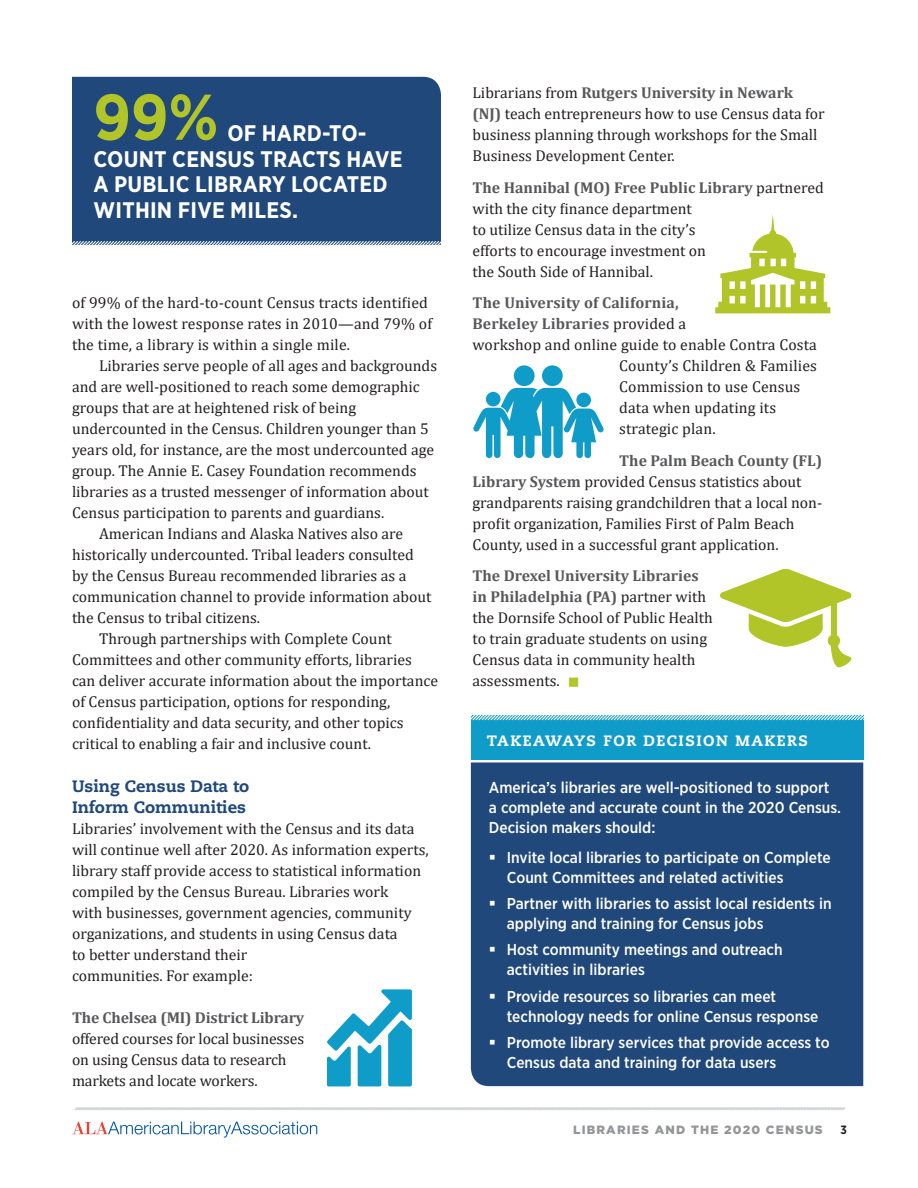
<style>
.page{position:relative;width:918px;height:1188px;background:#fff}
.page>*{position:absolute;margin:0;border:0;box-sizing:border-box;transform-origin:0 0}
._01_-_box_text{font:700 64.5px "Gotham Narrow";color:#b1c428}
._01_-_box_text-2{font:700 22.5px/25.5px "Gotham Narrow";letter-spacing:.01em;color:#fff}
.t1{font:800 16.5px/21px "Caecilia LT Pro 85";color:#20487b}
.t2{font:15.75px/21px "Cambria";color:#231f20}
._01_-_Text_no_indent{font:500 15.75px/20.1px "Gotham Narrow";color:#fff}
.t3{font:700 15.75px "Cambria";letter-spacing:.01em;color:#57585a}
.t4{font:700 15.75px "Cambria";letter-spacing:-.01em;color:#57585a}
._01_-_H1{font:800 15px "Caecilia LT Pro 85";letter-spacing:.1em;color:#fff}
.t5{font:900 12px "Gotham HTF";letter-spacing:.1em;color:#939598}
.t6{font:700 12px "Gotham Narrow";color:#231f20}
.s1{font-weight:700;color:#57585a}
.s2{font-weight:400;color:#231f20}
.s3{color:#b1c428}
</style>
<div class="page">
<svg style="left:74px;top:1107px;width:772px;height:3px;background:#dadadc"></svg>
<svg style="left:72px;top:1122px;width:245px;height:16px"></svg>
<svg style="left:327px;top:989px;width:85px;height:97px"></svg>
<svg style="left:715px;top:214px;width:115px;height:99px"></svg>
<svg style="left:720px;top:569px;width:132px;height:99px"></svg>
<div style="left:514px;top:365px;width:21px;height:21px;background:#109cc9;border-radius:50%"></div>
<div style="left:542px;top:365px;width:21px;height:21px;background:#109cc9;border-radius:50%"></div>
<svg style="left:473px;top:388px;width:131px;height:70px"></svg>
<div style="left:472px;top:716px;width:392px;height:44px;background:#109cc9"></div>
<svg style="left:471px;top:715px;width:393px;height:6px"></svg>
<div style="left:471px;top:762px;width:392px;height:324px;background:#20487b"></div>
<div style="left:72px;top:77px;width:369px;height:163px;background:#20487b"></div>
<svg style="left:72px;top:240px;width:369px;height:6px"></svg>
<svg style="left:490px;top:855px;width:5px;height:4px"></svg>
<svg style="left:490px;top:901px;width:5px;height:5px"></svg>
<svg style="left:490px;top:947px;width:5px;height:5px"></svg>
<svg style="left:490px;top:994px;width:5px;height:4px"></svg>
<svg style="left:490px;top:1040px;width:5px;height:5px"></svg>
<p class="_01_-_box_text" style="left:93px;top:76px;width:127px">99%</p>
<p class="_01_-_box_text-2" style="left:94px;top:120px;width:311px;text-indent:134px">OF HARD-TO-<br>COUNT CENSUS TRACTS HAVE<br>A PUBLIC LIBRARY LOCATED<br>WITHIN FIVE MILES.</p>
<p class="t2" style="left:72px;top:292px;width:362px">of 99% of the hard-to-count Census tracts identified with the lowest response rates in 2010—and 79% of the time, a library is within a single mile.</p>
<p class="t2" style="left:99px;top:355px;width:340px">Libraries serve people of all ages and backgrounds</p>
<p class="t2" style="left:72px;top:376px;width:349px">and are well-positioned to reach some demographic</p>
<p class="t2" style="left:72px;top:397px;width:286px">groups that are at heightened risk of being</p>
<p class="t2" style="left:72px;top:418px;width:358px">undercounted in the Census. Children younger than 5</p>
<p class="t2" style="left:72px;top:439px;width:364px">years old, for instance, are the most undercounted age</p>
<p class="t2" style="left:72px;top:460px;width:346px">group. The Annie E. Casey Foundation recommends</p>
<p class="t2" style="left:72px;top:481px;width:358px">libraries as a trusted messenger of information about</p>
<p class="t2" style="left:72px;top:502px;width:314px">Census participation to parents and guardians.</p>
<p class="t2" style="left:99px;top:523px;width:306px">American Indians and Alaska Natives also are</p>
<p class="t2" style="left:72px;top:544px;width:343px">historically undercounted. Tribal leaders consulted</p>
<p class="t2" style="left:72px;top:565px;width:336px">by the Census Bureau recommended libraries as a</p>
<p class="t2" style="left:72px;top:586px;width:361px">communication channel to provide information about</p>
<p class="t2" style="left:72px;top:607px;width:190px">the Census to tribal citizens.</p>
<p class="t2" style="left:99px;top:628px;width:294px">Through partnerships with Complete Count</p>
<p class="t2" style="left:72px;top:649px;width:342px">Committees and other community efforts, libraries</p>
<p class="t2" style="left:72px;top:670px;width:368px">can deliver accurate information about the importance</p>
<p class="t2" style="left:72px;top:691px;width:320px">of Census participation, options for responding,</p>
<p class="t2" style="left:72px;top:712px;width:333px">confidentiality and data security, and other topics</p>
<p class="t2" style="left:72px;top:733px;width:301px">critical to enabling a fair and inclusive count.</p>
<p class="t1" style="left:72px;top:775px;width:179px">Using Census Data to<br>Inform Communities</p>
<p class="t2" style="left:72px;top:818px;width:358px">Libraries’ involvement with the Census and its data will continue well after 2020. As information experts, library staff provide access to statistical information compiled by the Census Bureau. Libraries work<br>with businesses, government agencies, community organizations, and students in using Census data<br>to better understand their<br>communities. For example:</p>
<p class="t4" style="left:72px;top:1007px;width:234px">The Chelsea (MI) District Library</p>
<p class="t2" style="left:72px;top:1028px;width:234px">offered courses for local businesses on using Census data to research markets and locate workers.</p>
<p class="t2" style="left:472px;top:82px;width:354px">Librarians from <span class="s1">Rutgers University in Newark (NJ)</span> teach entrepreneurs how to use Census data for business planning through workshops for the Small Business Development Center.</p>
<p class="t2" style="left:472px;top:177px;width:353px"><span class="s1">The Hannibal (MO) Free Public Library</span> partnered with the city finance department<br>to utilize Census data in the city’s<br>efforts to encourage investment on<br>the South Side of Hannibal.</p>
<p class="t3" style="left:472px;top:292px;width:208px">The University of California,</p>
<p class="t3" style="left:472px;top:313px;width:215px">Berkeley Libraries <span class="s2">provided a</span></p>
<p class="t2" style="left:472px;top:334px;width:346px">workshop and online guide to enable Contra Costa</p>
<p class="t2" style="left:619px;top:355px;width:199px">County’s Children &amp; Families</p>
<p class="t2" style="left:619px;top:376px;width:183px">Commission to use Census</p>
<p class="t2" style="left:619px;top:397px;width:158px">data when updating its</p>
<p class="t2" style="left:619px;top:418px;width:98px">strategic plan.</p>
<p class="t2" style="left:472px;top:450px;width:351px;text-indent:147px"><span class="s1">The Palm Beach County (FL)<br>Library System</span> provided Census statistics about grandparents raising grandchildren that a local non&shy;profit organization, Families First of Palm Beach County, used in a successful grant application.</p>
<p class="t2" style="left:472px;top:565px;width:242px"><span class="s1">The Drexel University Libraries in Philadelphia (PA)</span> partner with the Dornsife School of Public Health to train graduate students on using<br>Census data in community health assessments. <span class="s3">■</span></p>
<h3 class="_01_-_H1" style="left:487px;top:730px;width:323px">TAKEAWAYS FOR DECISION MAKERS</h3>
<p class="_01_-_Text_no_indent" style="left:489px;top:777px;width:354px">America’s libraries are well-positioned to support a complete and accurate count in the 2020 Census.<br>Decision makers should:</p>
<p class="_01_-_Text_no_indent" style="left:507px;top:847px;width:325px">Invite local libraries to participate on Complete<br>Count Committees and related activities</p>
<p class="_01_-_Text_no_indent" style="left:507px;top:893px;width:326px">Partner with libraries to assist local residents in applying and training for Census jobs</p>
<p class="_01_-_Text_no_indent" style="left:507px;top:939px;width:277px">Host community meetings and outreach activities in libraries</p>
<p class="_01_-_Text_no_indent" style="left:507px;top:986px;width:313px">Provide resources so libraries can meet technology needs for online Census response</p>
<p class="_01_-_Text_no_indent" style="left:507px;top:1032px;width:324px">Promote library services that provide access to<br>Census data and training for data users</p>
<p class="t5" style="left:573px;top:1123px;width:251px">LIBRARIES AND THE 2020 CENSUS</p>
<p class="t6" style="left:841px;top:1122px;width:8px">3</p>
</div>
